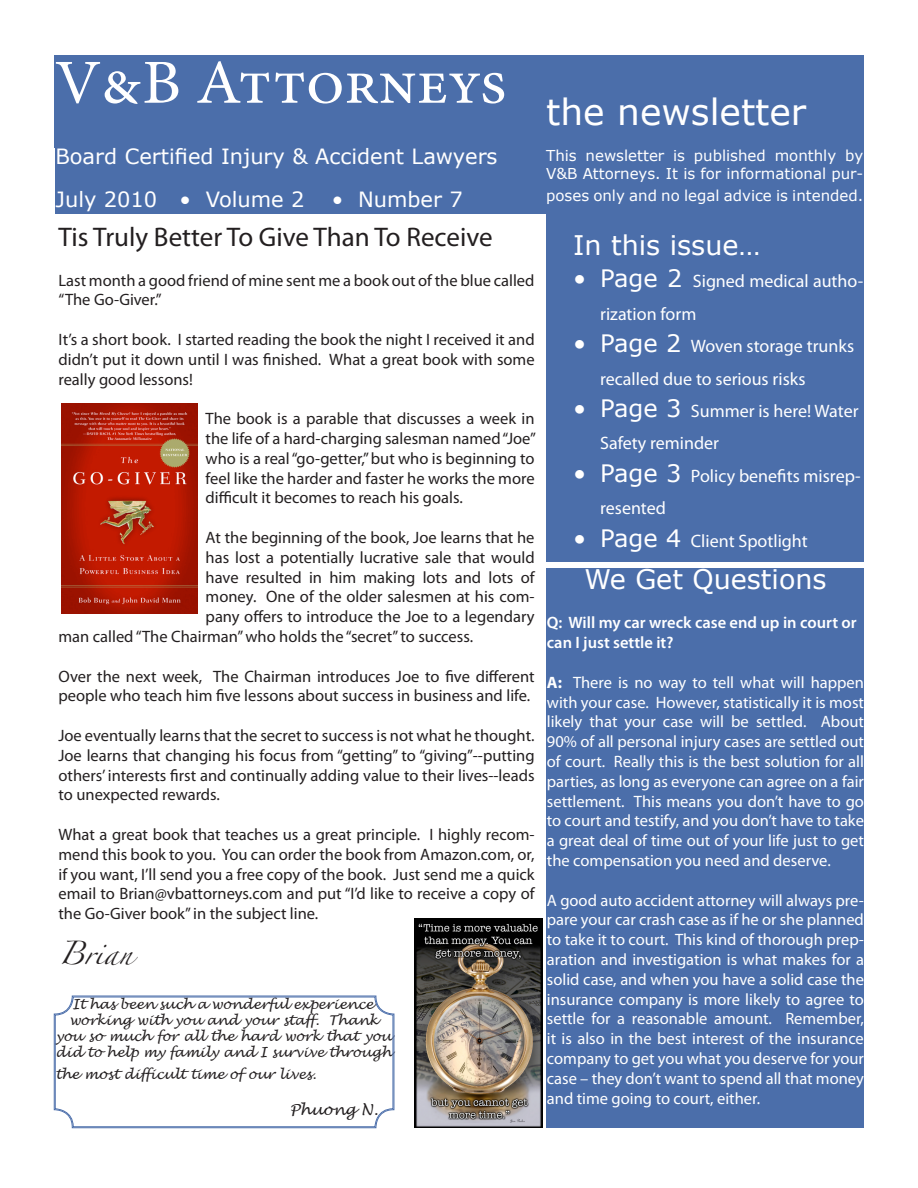
<style>
.page{position:relative;width:918px;height:1188px;background:#fff}
.page>*{position:absolute;margin:0;border:0;box-sizing:border-box;transform-origin:0 0}
.t1{font:62.7px "Minion Pro";letter-spacing:-.005em;color:#fff;scale:1.05 1}
.t2{font:36px "Verdana";color:#fff}
.t3{font:27px "Myriad Pro";color:#231f20}
.t4{font:27px "Verdana";color:#fff}
.t5{font:21px "Verdana";color:#fff}
.t6{font:21px "Zapfino";color:#231f20}
.t7{font:18px/32.4px "Myriad Pro";color:#fff}
.t8{font:16.5px/19.8px "Myriad Pro";color:#231f20;text-align:justify}
.t9{font:16.5px/19.8px "Myriad Pro";color:#fff;text-align:justify}
.t10{font:600 16.5px/19.8px "Myriad Pro";color:#fff}
.t11{font:15px/18px "Verdana";color:#fff}
.t12{font:italic 15px "Lucida Handwriting";color:#231f20}
.t13{font:italic 13.5px/16.2px "Lucida Handwriting";color:#231f20;text-align:center}
.s1{font-family:"Verdana";font-size:24px}
.s2{font-weight:700}
</style>
<div class="page">
<div style="left:55px;top:55px;width:491px;height:93px;background:#4b6eaa"></div>
<div style="left:56px;top:148px;width:491px;height:66px;background:#4b6eaa"></div>
<div style="left:546px;top:55px;width:317px;height:507px;background:#4b6eaa"></div>
<img style="left:62px;top:404px;width:136px;height:209px">
<div style="left:547px;top:568px;width:317px;height:559px;background:#4b6eaa"></div>
<img style="left:415px;top:918px;width:127px;height:209px">
<svg style="left:54px;top:996px;width:340px;height:132px"></svg>
<div style="left:55px;top:997px;width:338px;height:130px;border:1px solid #4b6eaa;border-radius:18px"></div>
<p class="t1" style="left:55px;top:41px;width:432px">V&amp;B Attorneys</p>
<p class="t5" style="left:56px;top:143px;width:444px">Board Certified Injury &amp; Accident Lawyers</p>
<p class="t5" style="left:56px;top:186px;width:250px">July 2010 • Volume 2</p>
<p class="t5" style="left:332px;top:186px;width:132px">• Number 7</p>
<p class="t3" style="left:58px;top:220px;width:436px">Tis Truly Better To Give Than To Receive</p>
<p class="t8" style="left:58px;top:270px;width:478px">Last month a good friend of mine sent me a book out of the blue called “The Go-Giver.”</p>
<p class="t8" style="left:58px;top:329px;width:478px">It’s a short book. I started reading the book the night I received it and didn’t put it down until I was finished. What a great book with some really good lessons!</p>
<p class="t8" style="left:206px;top:408px;width:332px">The book is a parable that discusses a week in the life of a hard-charging salesman named “Joe” who is a real “go-getter,” but who is beginning to feel like the harder and faster he works the more difficult it becomes to reach his goals.</p>
<p class="t8" style="left:206px;top:527px;width:330px">At the beginning of the book, Joe learns that he</p>
<p class="t8" style="left:206px;top:547px;width:331px">has lost a potentially lucrative sale that would</p>
<p class="t8" style="left:206px;top:567px;width:331px">have resulted in him making lots and lots of</p>
<p class="t8" style="left:206px;top:587px;width:330px">money. One of the older salesmen at his com-</p>
<p class="t8" style="left:206px;top:606px;width:330px">pany offers to introduce the Joe to a legendary</p>
<p class="t8" style="left:58px;top:626px;width:416px">man called “The Chairman” who holds the “secret” to success.</p>
<p class="t8" style="left:58px;top:666px;width:478px">Over the next week, The Chairman introduces Joe to five different people who teach him five lessons about success in business and life.</p>
<p class="t8" style="left:58px;top:725px;width:478px">Joe eventually learns that the secret to success is not what he thought.<br>Joe learns that changing his focus from “getting” to “giving”--putting others’ interests first and continually adding value to their lives--leads to unexpected rewards.</p>
<p class="t8" style="left:58px;top:824px;width:478px">What a great book that teaches us a great principle. I highly recom&shy;mend this book to you. You can order the book from Amazon.com, or, if you want, I’ll send you a free copy of the book. Just send me a quick email to Brian@vbattorneys.com and put “I’d like to receive a copy of the Go-Giver book” in the subject line.</p>
<p class="t6" style="left:58px;top:945px;width:75px">Brian</p>
<p class="t13" style="left:56px;top:996px;width:338px">It has been such a wonderful experience working with you and your staff. Thank you so much for all the hard work that you did to help my family and I survive through</p>
<p class="t13" style="left:56px;top:1067px;width:262px">the most difficult time of our lives.</p>
<p class="t12" style="left:290px;top:1101px;width:90px">Phuong N.</p>
<p class="t2" style="left:546px;top:89px;width:262px">the newsletter</p>
<p class="t11" style="left:546px;top:147px;width:319px">This newsletter is published monthly by<br>V&amp;B Attorneys. It is for informational pur-</p>
<p class="t11" style="left:546px;top:186px;width:319px">poses only and no legal advice is intended.</p>
<p class="t4" style="left:573px;top:228px;width:189px">In this issue…</p>
<p class="t7" style="left:600px;top:265px;width:265px;text-indent:-27px"><span class="s1">• Page 2</span> Signed medical autho&shy;rization form</p>
<p class="t7" style="left:600px;top:330px;width:255px;text-indent:-27px"><span class="s1">• Page 2</span> Woven storage trunks recalled due to serious risks</p>
<p class="t7" style="left:600px;top:395px;width:260px;text-indent:-27px"><span class="s1">• Page 3</span> Summer is here! Water<br>Safety reminder</p>
<p class="t7" style="left:600px;top:459px;width:262px;text-indent:-27px"><span class="s1">• Page 3</span> Policy benefits misrep&shy;resented</p>
<p class="t7" style="left:573px;top:524px;width:236px"><span class="s1">• Page 4</span> Client Spotlight</p>
<p class="t4" style="left:584px;top:562px;width:244px">We Get Questions</p>
<p class="t10" style="left:547px;top:612px;width:311px">Q: Will my car wreck case end up in court or can I just settle it?</p>
<p class="t9" style="left:547px;top:672px;width:319px"><span class="s2">A:</span> There is no way to tell what will happen with your case. However, statistically it is most likely that your case will be settled. About 90% of all personal injury cases are settled out of court. Really this is the best solution for all parties, as long as everyone can agree on a fair settlement. This means you don’t have to go to court and testify, and you don’t have to take a great deal of time out of your life just to get the compensation you need and deserve.</p>
<p class="t9" style="left:547px;top:890px;width:319px">A good auto accident attorney will always pre&shy;pare your car crash case as if he or she planned to take it to court. This kind of thorough prep&shy;aration and investigation is what makes for a solid case, and when you have a solid case the insurance company is more likely to agree to settle for a reasonable amount. Remember, it is also in the best interest of the insurance company to get you what you deserve for your case – they don’t want to spend all that money and time going to court, either.</p>
</div>
